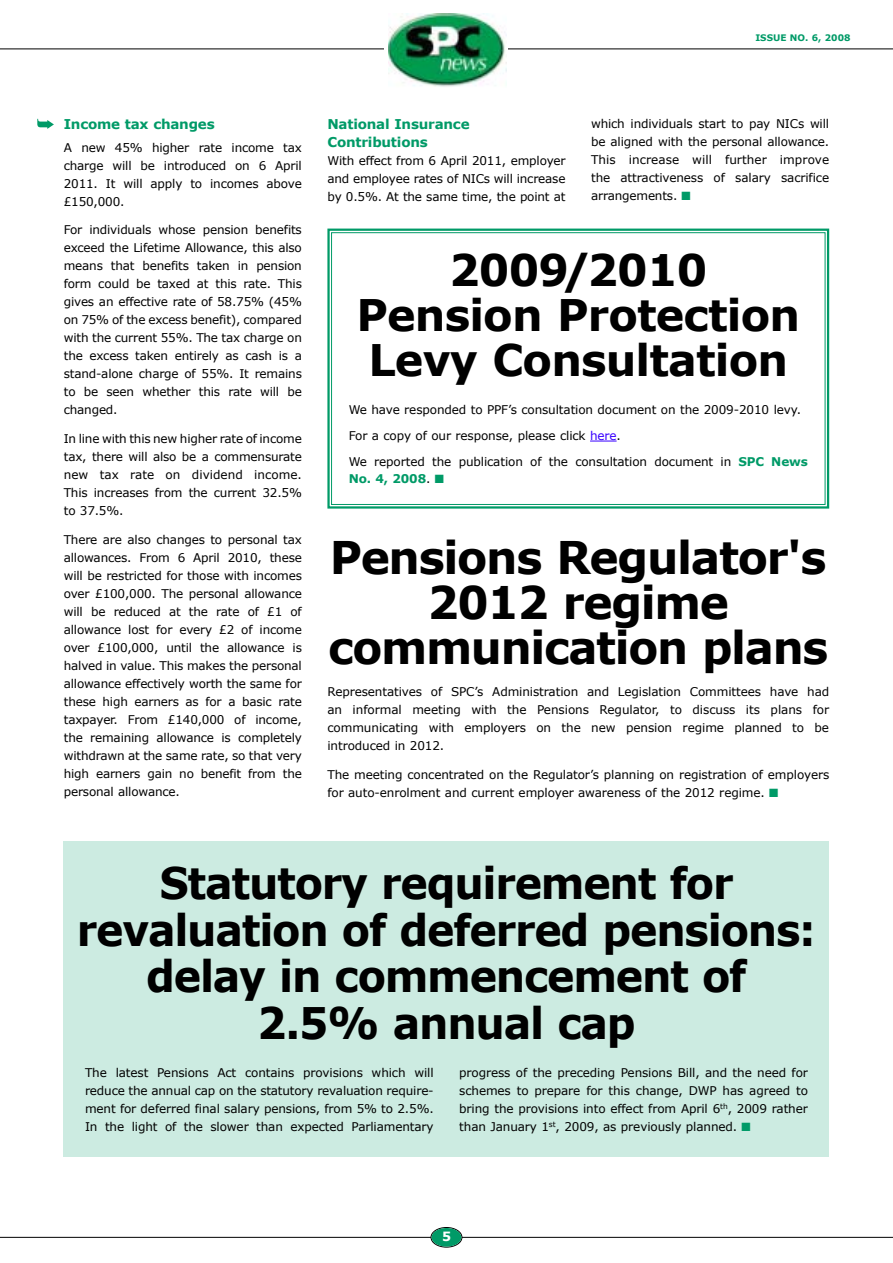
<style>
.page{position:relative;width:893px;height:1263px;background:#fff}
.page>*{position:absolute;margin:0;border:0;box-sizing:border-box;transform-origin:0 0}
.t1{font:700 45px/45px "Verdana";letter-spacing:-.03em;color:#000;text-align:center}
.t2{font:700 43.5px/46.5px "Verdana";letter-spacing:-.03em;color:#000;text-align:center;scale:.95 1}
.t3{font:700 43.5px/45px "Verdana";letter-spacing:-.03em;color:#000;text-align:center}
.t4{font:700 13.5px/18px "Verdana";letter-spacing:-.015em;color:#009a67}
.t5{font:700 12.75px "Verdana";color:#fff}
.t6{font:12px/18px "Verdana";letter-spacing:-.01em;color:#000;text-align:justify}
.t7{font:700 12px "Verdana";color:#009a67}
.t8{font:700 9px "Verdana";color:#009a67}
.s1{color:#009a67}
.s2{color:#3900ff}
.s3{font-weight:700;color:#009a67}
.s4{font-weight:400;color:#000}
</style>
<div class="page">
<div style="left:64px;top:841px;width:765px;height:316px;background:#ccebe1"></div>
<svg style="left:327px;top:228px;width:503px;height:281px"></svg>
<div style="left:331px;top:232px;width:494px;height:273px;border:1px solid #009a67"></div>
<svg style="left:590px;top:441px;width:27px;height:1px"></svg>
<svg style="left:37px;top:119px;width:17px;height:10px"></svg>
<hr style="left:0;top:1237px;width:893px;height:1px;background:#000">
<svg style="left:431px;top:1227px;width:31px;height:20px"></svg>
<div style="left:431px;top:1227px;width:31px;height:20px;border:1px solid #000;border-radius:50%"></div>
<div style="left:432px;top:1228px;width:29px;height:18px;background:#009a67;border-radius:50%"></div>
<hr style="left:0;top:49px;width:893px;height:1px;background:#000">
<div style="left:385px;top:14px;width:123px;height:75px;background:#fff"></div>
<img style="left:388px;top:14px;width:119px;height:73px">
<p class="t8" style="left:755px;top:32px;width:13px">Issue</p>
<p class="t8" style="left:790px;top:32px;width:62px">No . 6, 2008</p>
<p class="t4" style="left:64px;top:115px;width:152px">Income tax changes</p>
<p class="t6" style="left:64px;top:138px;width:240px">A new 45% higher rate income tax charge will be introduced on 6 April 2011. It will apply to incomes above £150,000.</p>
<p class="t6" style="left:64px;top:221px;width:240px">For individuals whose pension benefits exceed the Lifetime Allowance, this also means that benefits taken in pension form could be taxed at this rate. This gives an effective rate of 58.75% (45% on 75% of the excess benefit), compared with the current 55%. The tax charge on the excess taken entirely as cash is a stand-alone charge of 55%. It remains to be seen whether this rate will be changed.</p>
<p class="t6" style="left:64px;top:429px;width:240px">In line with this new higher rate of income tax, there will also be a commensurate new tax rate on dividend income.<br>This increases from the current 32.5% to 37.5%.</p>
<p class="t6" style="left:64px;top:530px;width:240px">There are also changes to personal tax allowances. From 6 April 2010, these will be restricted for those with incomes over £100,000. The personal allowance will be reduced at the rate of £1 of allowance lost for every £2 of income over £100,000, until the allowance is halved in value. This makes the personal allowance effectively worth the same for these high earners as for a basic rate taxpayer. From £140,000 of income, the remaining allowance is completely withdrawn at the same rate, so that very high earners gain no benefit from the personal allowance.</p>
<p class="t4" style="left:327px;top:115px;width:144px">National Insurance<br>Contributions</p>
<p class="t6" style="left:327px;top:152px;width:240px">With effect from 6 April 2011, employer and employee rates of NICs will increase by 0.5%. At the same time, the point at</p>
<p class="t6" style="left:591px;top:114px;width:240px">which individuals start to pay NICs will be aligned with the personal allowance.<br>This increase will further improve the attractiveness of salary sacrifice arrangements. <span class="s1">■</span></p>
<h2 class="t3" style="left:356px;top:247px;width:445px">2009/2010<br>Pension Protection<br>Levy Consultation</h2>
<p class="t6" style="left:349px;top:397px;width:461px;line-height:25.8px;text-align:left">We have responded to PPF’s consultation document on the 2009-2010 levy.<br>For a copy of our response, please click <span class="s2">here</span>.<br>We reported the publication of the consultation document in <span class="s3">SPC News</span></p>
<p class="t7" style="left:349px;top:471px;width:97px">No. 4, 2008<span class="s4">.</span> ■</p>
<h1 class="t1" style="left:328px;top:534px;width:502px">Pensions Regulator's<br>2012 regime communication plans</h1>
<p class="t6" style="left:327px;top:682px;width:503px">Representatives of SPC’s Administration and Legislation Committees have had an informal meeting with the Pensions Regulator, to discuss its plans for communicating with employers on the new pension regime planned to be introduced in 2012.</p>
<p class="t6" style="left:327px;top:765px;width:503px">The meeting concentrated on the Regulator’s planning on registration of employers for auto-enrolment and current employer awareness of the 2012 regime. <span class="s1">■</span></p>
<h2 class="t2" style="left:77px;top:858px;width:779px">Statutory requirement for revaluation of deferred pensions: delay in commencement of<br>2.5% annual cap</h2>
<p class="t6" style="left:85px;top:1063px;width:350px">The latest Pensions Act contains provisions which will reduce the annual cap on the statutory revaluation require&shy;ment for deferred final salary pensions, from 5% to 2.5%.<br>In the light of the slower than expected Parliamentary</p>
<p class="t6" style="left:459px;top:1063px;width:350px">progress of the preceding Pensions Bill, and the need for schemes to prepare for this change, DWP has agreed to bring the provisions into effect from April 6<sup>th</sup>, 2009 rather than January 1<sup>st</sup>, 2009, as previously planned. <span class="s1">■</span></p>
<p class="t5" style="left:442px;top:1228px;width:11px">5</p>
</div>
